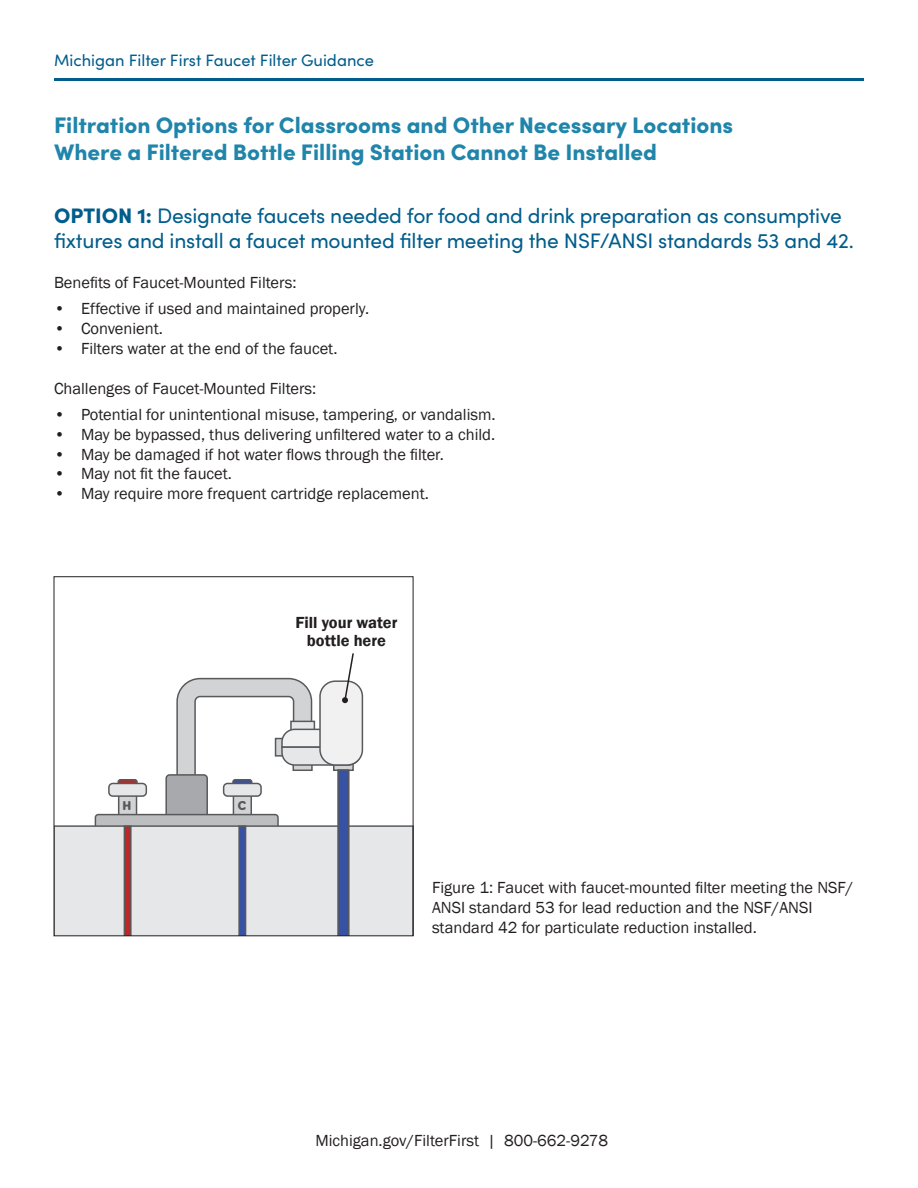
<style>
.page{position:relative;width:918px;height:1188px;background:#fff}
.page>*{position:absolute;margin:0;border:0;box-sizing:border-box;transform-origin:0 0}
.t1{font:900 22.5px/27px "Sofia Pro";color:#2085aa}
.t2{font:21px/25.5px "Sofia Pro";letter-spacing:-.01em;color:#015d8c}
.t3{font:16.5px/19.8px "Franklin Gothic";color:#231f20}
.t4{font:16.5px "Sofia Pro";color:#015d8c}
.t5{font:600 16.5px/18px "Franklin Gothic";color:#231f20;text-align:center}
.t6{font:12px "Kit Rounded VF";color:#58595b}
.s1{font-weight:900}
</style>
<div class="page">
<hr style="left:54px;top:78px;width:810px;height:3px;background:#015d8c">
<svg style="left:54px;top:652px;width:359px;height:284px"></svg>
<p class="t4" style="left:54px;top:48px;width:321px">Michigan Filter First Faucet Filter Guidance</p>
<h1 class="t1" style="left:54px;top:110px;width:681px">Filtration Options for Classrooms and Other Necessary Locations<br>Where a Filtered Bottle Filling Station Cannot Be Installed</h1>
<p class="t2" style="left:54px;top:201px;width:802px"><span class="s1">OPTION 1:</span> Designate faucets needed for food and drink preparation as consumptive fixtures and install a faucet mounted filter meeting the NSF/ANSI standards 53 and 42.</p>
<p class="t3" style="left:54px;top:273px;width:244px">Benefits of Faucet-Mounted Filters:</p>
<p class="t3" style="left:54px;top:299px;width:317px">• Effective if used and maintained properly.</p>
<p class="t3" style="left:54px;top:319px;width:110px">• Convenient.</p>
<p class="t3" style="left:54px;top:339px;width:285px">• Filters water at the end of the faucet.</p>
<p class="t3" style="left:54px;top:378px;width:264px">Challenges of Faucet-Mounted Filters:</p>
<p class="t3" style="left:54px;top:405px;width:443px">• Potential for unintentional misuse, tampering, or vandalism.</p>
<p class="t3" style="left:54px;top:425px;width:443px">• May be bypassed, thus delivering unfiltered water to a child.</p>
<p class="t3" style="left:54px;top:445px;width:391px">• May be damaged if hot water flows through the filter.</p>
<p class="t3" style="left:54px;top:464px;width:180px">• May not fit the faucet.</p>
<p class="t3" style="left:54px;top:484px;width:377px">• May require more frequent cartridge replacement.</p>
<p class="t5" style="left:295px;top:613px;width:104px">Fill your water bottle here</p>
<p class="t6" style="left:123px;top:799px;width:10px">H</p>
<p class="t6" style="left:238px;top:799px;width:10px">C</p>
<p class="t3" style="left:432px;top:878px;width:423px">Figure 1: Faucet with faucet-mounted filter meeting the NSF/<br>ANSI standard 53 for lead reduction and the NSF/ANSI standard 42 for particulate reduction installed.</p>
<p class="t3" style="left:315px;top:1131px;width:294px">Michigan.gov/FilterFirst | 800-662-9278</p>
</div>
